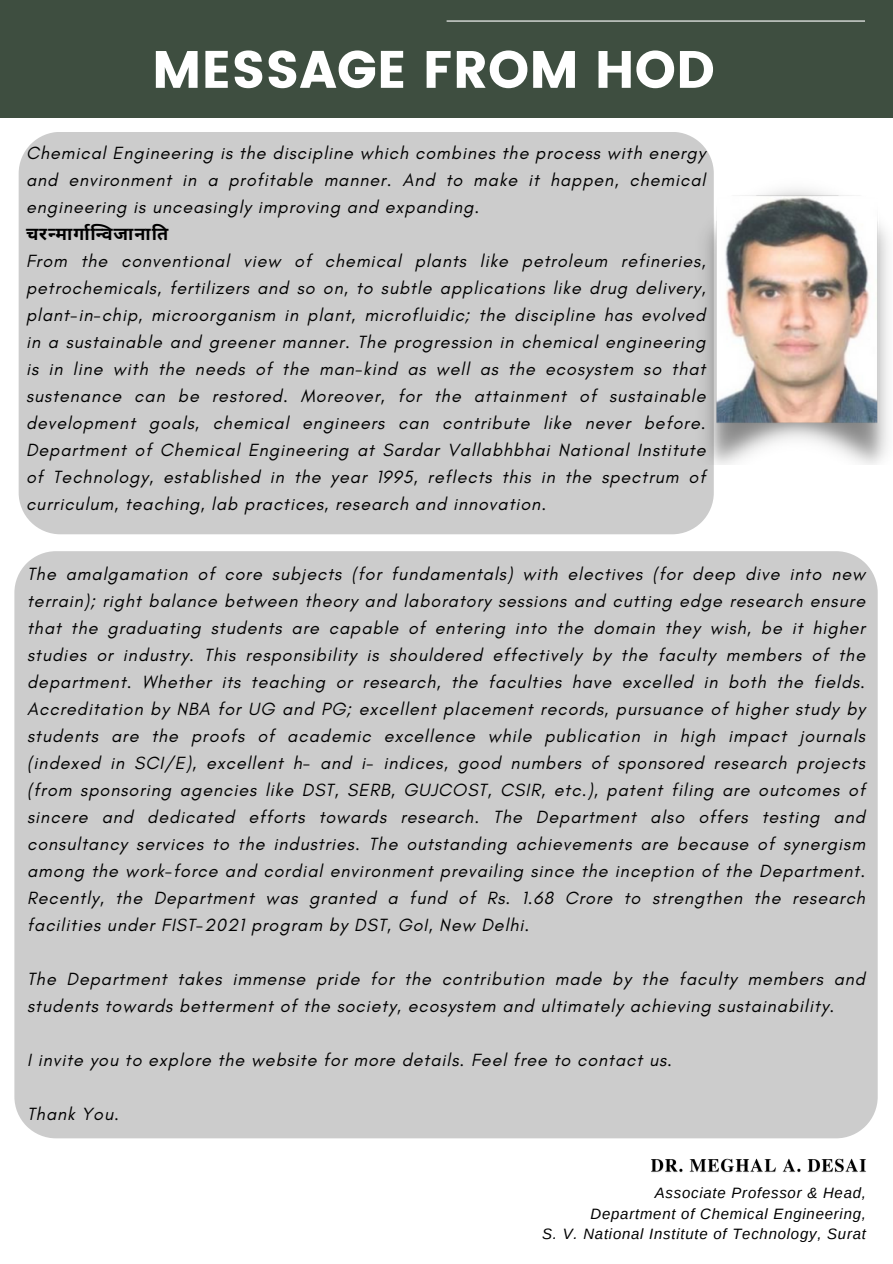
<style>
.page{position:relative;width:893px;height:1264px;background:#fff}
.page>*{position:absolute;margin:0;border:0;box-sizing:border-box;transform-origin:0 0}
.t1{font:52.5px "Poppins";color:#fff}
.t2{font:italic 18px/27px "Glacial Indifference";letter-spacing:.05em;color:#000;text-align:justify}
.t3{font:700 18px "Noto Sans Devanagari";color:#000}
.t4{font:italic 15px "Arimo";letter-spacing:.05em;color:#000}
</style>
<div class="page">
<div style="left:0;top:0;width:892px;height:118px;background:#3e4e40"></div>
<hr style="left:446px;top:20px;width:418px;height:2px;background:#fff">
<div style="left:14px;top:551px;width:863px;height:587px;background:#ccc"></div>
<div style="left:19px;top:132px;width:694px;height:402px;background:#ccc"></div>
<img style="left:693px;top:151px;width:195px;height:313px">
<img style="left:651px;top:1158px;width:215px;height:15px">
<p class="t1" style="left:152px;top:39px;width:564px">MESSAGE FROM HOD</p>
<p class="t2" style="left:26px;top:140px;width:681px">Chemical Engineering is the discipline which combines the process with energy and environment in a profitable manner. And to make it happen, chemical engineering is unceasingly improving and expanding.</p>
<p class="t3" style="left:26px;top:224px;width:134px">चरन्मार्गा न्वि जानाति</p>
<p class="t2" style="left:26px;top:247px;width:681px">From the conventional view of chemical plants like petroleum refineries, petrochemicals, fertilizers and so on, to subtle applications like drug delivery, plant-in-chip, microorganism in plant, microfluidic; the discipline has evolved in a sustainable and greener manner. The progression in chemical engineering is in line with the needs of the man-kind as well as the ecosystem so that sustenance can be restored. Moreover, for the attainment of sustainable development goals, chemical engineers can contribute like never before.<br>Department of Chemical Engineering at Sardar Vallabhbhai National Institute of Technology, established in the year 1995, reflects this in the spectrum of curriculum, teaching, lab practices, research and innovation.</p>
<p class="t2" style="left:27px;top:560px;width:839px">The amalgamation of core subjects (for fundamentals) with electives (for deep dive into new terrain); right balance between theory and laboratory sessions and cutting edge research ensure that the graduating students are capable of entering into the domain they wish, be it higher studies or industry. This responsibility is shouldered effectively by the faculty members of the department. Whether its teaching or research, the faculties have excelled in both the fields.<br>Accreditation by NBA for UG and PG; excellent placement records, pursuance of higher study by students are the proofs of academic excellence while publication in high impact journals (indexed in SCI/E), excellent h- and i- indices, good numbers of sponsored research projects (from sponsoring agencies like DST, SERB, GUJCOST, CSIR, etc.), patent filing are outcomes of sincere and dedicated efforts towards research. The Department also offers testing and consultancy services to the industries. The outstanding achievements are because of synergism among the work-force and cordial environment prevailing since the inception of the Department.<br>Recently, the Department was granted a fund of Rs. 1.68 Crore to strengthen the research facilities under FIST-2021 program by DST, GoI, New Delhi.</p>
<p class="t2" style="left:27px;top:965px;width:839px">The Department takes immense pride for the contribution made by the faculty members and students towards betterment of the society, ecosystem and ultimately achieving sustainability.</p>
<p class="t2" style="left:27px;top:1046px;width:646px">I invite you to explore the website for more details. Feel free to contact us.</p>
<p class="t2" style="left:27px;top:1100px;width:93px">Thank You.</p>
<p class="t4" style="left:654px;top:1184px;width:212px">Associate Professor &amp; Head,</p>
<p class="t4" style="left:590px;top:1204px;width:277px">Department of Chemical Engineering,</p>
<p class="t4" style="left:542px;top:1225px;width:325px">S. V. National Institute of Technology, Surat</p>
</div>
